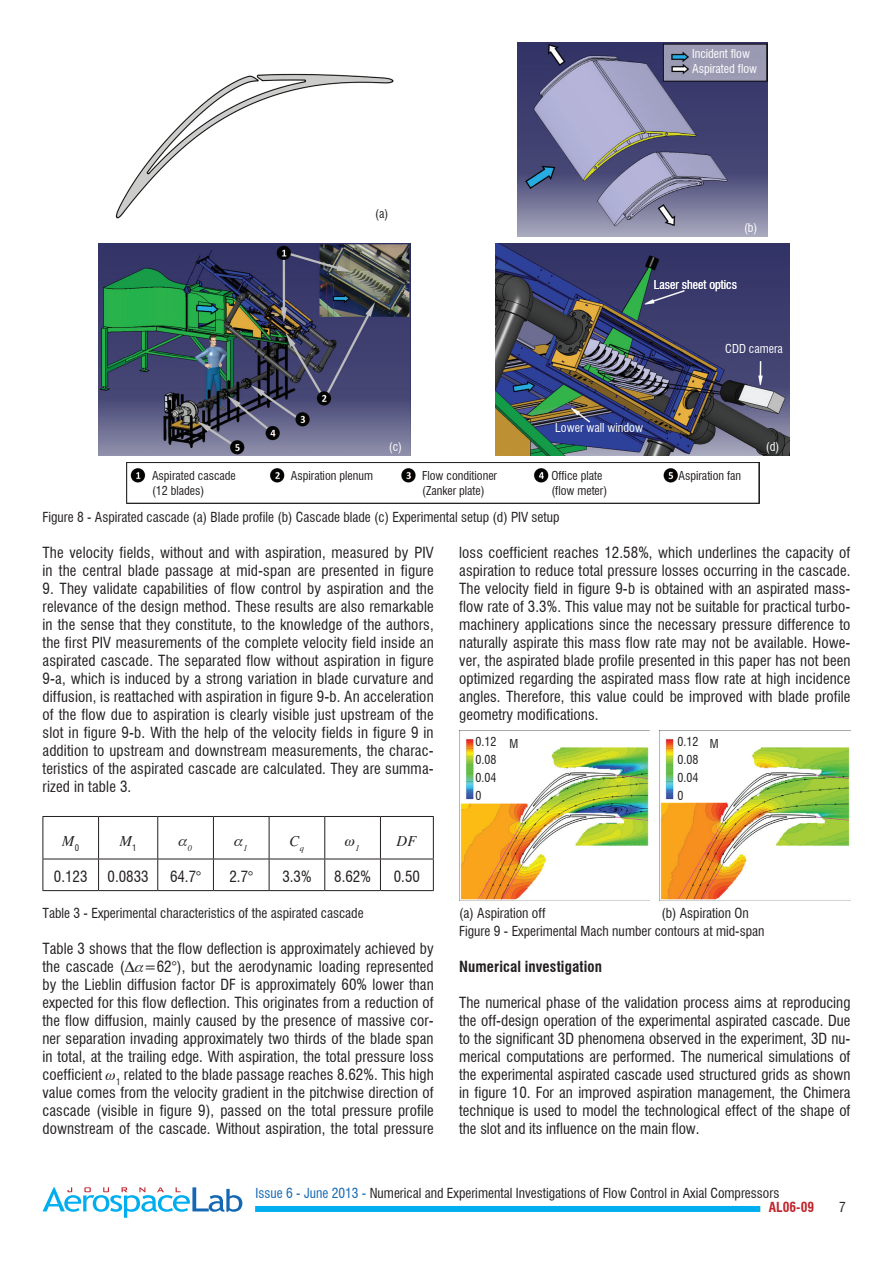
<style>
.page{position:relative;width:893px;height:1263px;background:#fff}
.page>*{position:absolute;margin:0;border:0;box-sizing:border-box;transform-origin:0 0}
.t1{font:condensed 15px/18px "Swiss 721 BT";letter-spacing:.005em;color:#231f20;text-align:justify}
.t2{font:700 condensed 15px "Swiss 721 BT";letter-spacing:.005em;color:#231f20}
.t3{font:italic 15px "Times";color:#231f20}
.t4{font:condensed 13.5px/14.1px "Swiss 721 BT";color:#231f20}
.t5{font:condensed 12px/18px "Swiss 721 BT";color:#231f20}
.t6{font:condensed 12px/15px "Swiss 721 BT";color:#fff}
.t7{font:italic 8.7px "Times";color:#231f20}
.s1{color:#1468b3}
.s2{font-weight:700;color:#c0262d}
</style>
<div class="page">
<div style="left:255px;top:1206px;width:505px;height:6px;background:#00aeef"></div>
<svg style="left:43px;top:1187px;width:199px;height:31px"></svg>
<hr style="left:43px;top:816px;width:56px;height:1px;background:#231f20">
<hr style="left:43px;top:817px;width:1px;height:42px;background:#231f20">
<hr style="left:99px;top:816px;width:59px;height:1px;background:#231f20">
<hr style="left:98px;top:817px;width:1px;height:42px;background:#231f20">
<hr style="left:158px;top:816px;width:55px;height:1px;background:#231f20">
<hr style="left:157px;top:817px;width:1px;height:42px;background:#231f20">
<hr style="left:213px;top:816px;width:56px;height:1px;background:#231f20">
<hr style="left:213px;top:817px;width:1px;height:42px;background:#231f20">
<hr style="left:269px;top:816px;width:56px;height:1px;background:#231f20">
<hr style="left:269px;top:817px;width:1px;height:42px;background:#231f20">
<hr style="left:325px;top:816px;width:55px;height:1px;background:#231f20">
<hr style="left:324px;top:817px;width:1px;height:42px;background:#231f20">
<hr style="left:380px;top:816px;width:54px;height:1px;background:#231f20">
<hr style="left:380px;top:817px;width:1px;height:42px;background:#231f20">
<hr style="left:433px;top:817px;width:1px;height:42px;background:#231f20">
<hr style="left:43px;top:859px;width:56px;height:1px;background:#231f20">
<hr style="left:43px;top:859px;width:1px;height:31px;background:#231f20">
<hr style="left:99px;top:859px;width:59px;height:1px;background:#231f20">
<hr style="left:98px;top:859px;width:1px;height:31px;background:#231f20">
<hr style="left:158px;top:859px;width:55px;height:1px;background:#231f20">
<hr style="left:157px;top:859px;width:1px;height:31px;background:#231f20">
<hr style="left:213px;top:859px;width:56px;height:1px;background:#231f20">
<hr style="left:213px;top:859px;width:1px;height:31px;background:#231f20">
<hr style="left:269px;top:859px;width:56px;height:1px;background:#231f20">
<hr style="left:269px;top:859px;width:1px;height:31px;background:#231f20">
<hr style="left:325px;top:859px;width:55px;height:1px;background:#231f20">
<hr style="left:324px;top:859px;width:1px;height:31px;background:#231f20">
<hr style="left:380px;top:859px;width:54px;height:1px;background:#231f20">
<hr style="left:380px;top:859px;width:1px;height:31px;background:#231f20">
<hr style="left:433px;top:859px;width:1px;height:31px;background:#231f20">
<hr style="left:43px;top:890px;width:56px;height:1px;background:#231f20">
<hr style="left:99px;top:890px;width:59px;height:1px;background:#231f20">
<hr style="left:158px;top:890px;width:55px;height:1px;background:#231f20">
<hr style="left:213px;top:890px;width:56px;height:1px;background:#231f20">
<hr style="left:269px;top:890px;width:56px;height:1px;background:#231f20">
<hr style="left:325px;top:890px;width:55px;height:1px;background:#231f20">
<hr style="left:380px;top:890px;width:54px;height:1px;background:#231f20">
<img style="left:459px;top:731px;width:190px;height:169px">
<img style="left:660px;top:739px;width:190px;height:161px">
<img style="left:517px;top:43px;width:251px;height:194px">
<img style="left:115px;top:73px;width:279px;height:146px">
<img style="left:98px;top:244px;width:313px;height:212px">
<img style="left:495px;top:243px;width:295px;height:213px">
<img style="left:126px;top:462px;width:633px;height:42px">
<p class="t5" style="left:375px;top:204px;width:15px">(a)</p>
<p class="t6" style="left:692px;top:46px;width:67px">Incident flow<br>Aspirated flow</p>
<p class="t6" style="left:744px;top:220px;width:15px">(b)</p>
<p class="t6" style="left:654px;top:277px;width:85px">Laser sheet optics</p>
<p class="t6" style="left:725px;top:341px;width:59px">CDD camera</p>
<p class="t6" style="left:555px;top:420px;width:89px">Lower wall window</p>
<p class="t6" style="left:389px;top:439px;width:15px">(c)</p>
<p class="t6" style="left:766px;top:439px;width:15px">(d)</p>
<p class="t5" style="left:152px;top:468px;width:85px;line-height:15px">Aspirated cascade (12 blades)</p>
<p class="t5" style="left:422px;top:468px;width:76px;line-height:15px">Flow conditioner (Zanker plate)</p>
<p class="t5" style="left:551px;top:468px;width:57px;line-height:15px">Office plate (flow meter)</p>
<p class="t5" style="left:678px;top:467px;width:64px">Aspiration fan</p>
<p class="t5" style="left:291px;top:467px;width:84px">Aspiration plenum</p>
<p class="t4" style="left:43px;top:510px;width:519px">Figure 8 - Aspirated cascade (a) Blade profile (b) Cascade blade (c) Experimental setup (d) PIV setup</p>
<p class="t1" style="left:43px;top:544px;width:393px">The velocity fields, without and with aspiration, measured by PIV in the central blade passage at mid-span are presented in figure</p>
<p class="t1" style="left:43px;top:580px;width:393px">9. They validate capabilities of flow control by aspiration and the relevance of the design method. These results are also remarkable in the sense that they constitute, to the knowledge of the authors, the first PIV measurements of the complete velocity field inside an aspirated cascade. The separated flow without aspiration in figure 9-a, which is induced by a strong variation in blade curvature and diffusion, is reattached with aspiration in figure 9-b. An acceleration of the flow due to aspiration is clearly visible just upstream of the slot in figure 9-b. With the help of the velocity fields in figure 9 in addition to upstream and downstream measurements, the charac&shy;teristics of the aspirated cascade are calculated. They are summa&shy;rized in table 3.</p>
<p class="t3" style="left:62px;top:832px;width:18px">M<sub>0</sub></p>
<p class="t3" style="left:120px;top:832px;width:18px">M<sub>1</sub></p>
<p class="t7" style="left:188px;top:843px;width:6px">0</p>
<p class="t7" style="left:244px;top:843px;width:6px">1</p>
<p class="t3" style="left:290px;top:832px;width:16px">C<sub>q</sub></p>
<p class="t7" style="left:356px;top:843px;width:6px">1</p>
<p class="t3" style="left:397px;top:832px;width:21px">DF</p>
<p class="t1" style="left:54px;top:868px;width:35px">0.123</p>
<p class="t1" style="left:108px;top:868px;width:43px">0.0833</p>
<p class="t1" style="left:170px;top:868px;width:33px">64.7°</p>
<p class="t1" style="left:229px;top:868px;width:25px">2.7°</p>
<p class="t1" style="left:282px;top:868px;width:31px">3.3%</p>
<p class="t1" style="left:334px;top:868px;width:38px">8.62%</p>
<p class="t1" style="left:394px;top:868px;width:28px">0.50</p>
<p class="t4" style="left:43px;top:906px;width:323px">Table 3 - Experimental characteristics of the aspirated cascade</p>
<p class="t1" style="left:43px;top:940px;width:393px">Table 3 shows that the flow deflection is approximately achieved by the cascade (</p>
<p class="t1" style="left:43px;top:958px;width:393px;text-indent:102px">=62°), but the aerodynamic loading represented by the Lieblin diffusion factor DF is approximately 60% lower than expected for this flow deflection. This originates from a reduction of the flow diffusion, mainly caused by the presence of massive cor&shy;ner separation invading approximately two thirds of the blade span in total, at the trailing edge. With aspiration, the total pressure loss coefficient <sub>1</sub> related to the blade passage reaches 8.62%. This high value comes from the velocity gradient in the pitchwise direction of cascade (visible in figure 9), passed on the total pressure profile downstream of the cascade. Without aspiration, the total pressure</p>
<p class="t1" style="left:459px;top:544px;width:393px">loss coefficient reaches 12.58%, which underlines the capacity of aspiration to reduce total pressure losses occurring in the cascade.<br>The velocity field in figure 9-b is obtained with an aspirated mass&shy;flow rate of 3.3%. This value may not be suitable for practical turbo&shy;machinery applications since the necessary pressure difference to naturally aspirate this mass flow rate may not be available. Howe&shy;ver, the aspirated blade profile presented in this paper has not been optimized regarding the aspirated mass flow rate at high incidence angles. Therefore, this value could be improved with blade profile geometry modifications.</p>
<p class="t5" style="left:475px;top:733px;width:45px">0.12 M</p>
<p class="t5" style="left:710px;top:735px;width:10px">M</p>
<p class="t5" style="left:475px;top:751px;width:22px;text-align:justify">0.08<br>0.04<br>0</p>
<p class="t5" style="left:677px;top:733px;width:22px;text-align:justify">0.12<br>0.08<br>0.04<br>0</p>
<p class="t4" style="left:459px;top:904px;width:307px;line-height:18px;text-indent:202px">(b) Aspiration On<br>Figure 9 - Experimental Mach number contours at mid-span</p>
<p class="t2" style="left:459px;top:958px;width:144px">Numerical investigation</p>
<p class="t1" style="left:459px;top:994px;width:393px">The numerical phase of the validation process aims at reproducing the off-design operation of the experimental aspirated cascade. Due to the significant 3D phenomena observed in the experiment, 3D nu&shy;merical computations are performed. The numerical simulations of the experimental aspirated cascade used structured grids as shown in figure 10. For an improved aspiration management, the Chimera technique is used to model the technological effect of the shape of the slot and its influence on the main flow.</p>
<p class="t4" style="left:459px;top:906px;width:88px">(a) Aspiration off</p>
<p class="t4" style="left:769px;top:1185px;width:47px;text-indent:-513px"><span class="s1">Issue 6 - June 2013 -</span> Numerical and Experimental Investigations of Flow Control in Axial Compressors<br><span class="s2">AL06-09</span></p>
<p class="t4" style="left:839px;top:1200px;width:8px">7</p>
</div>
